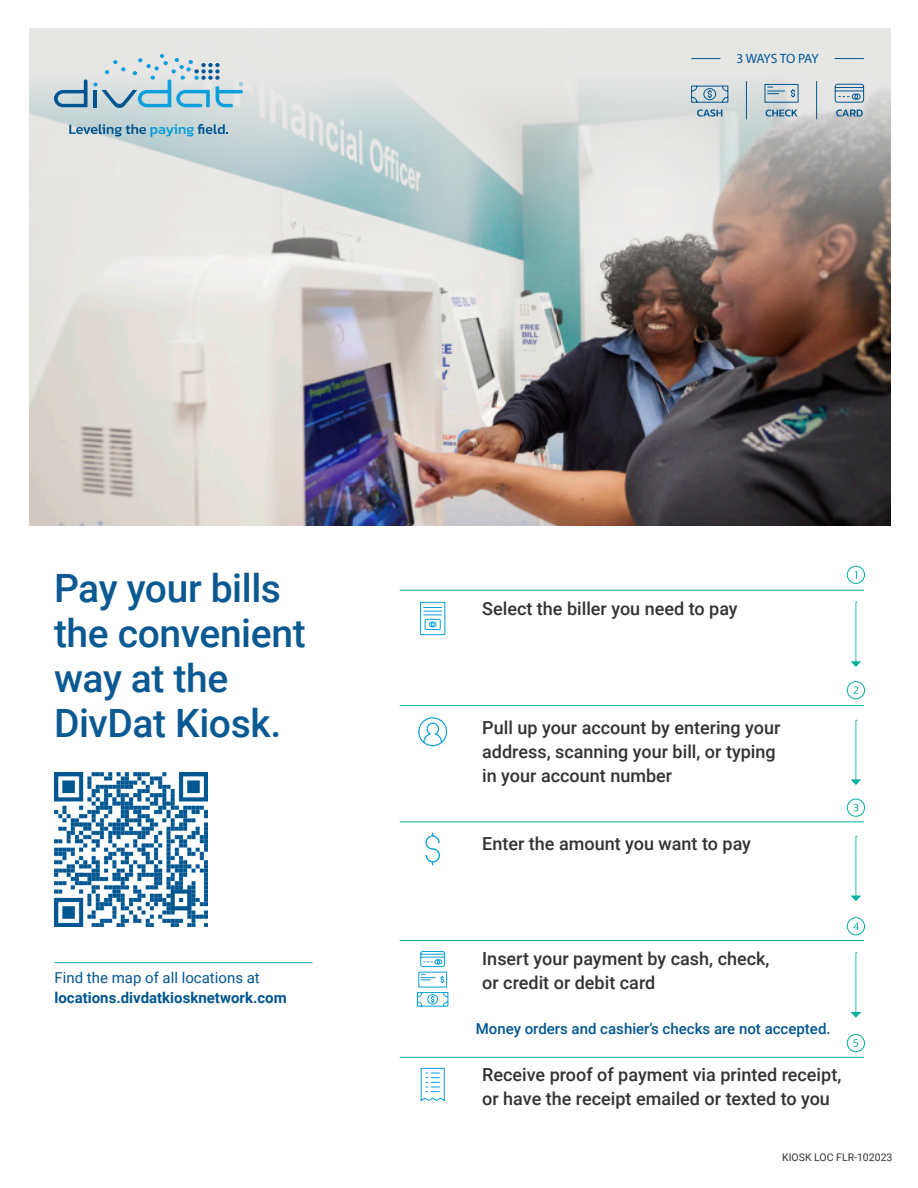
<style>
.page{position:relative;width:918px;height:1188px;background:#fff}
.page>*{position:absolute;margin:0;border:0;box-sizing:border-box;transform-origin:0 0}
.DFC_Body_Text{font:500 39px/45px "Roboto";letter-spacing:-.01em;color:#0b5992}
.DFC_Body_Text-2{font:500 18px/24px "Roboto";color:#323332}
.DFC_Body_Text-3{font:700 15px/19.5px "Roboto";color:#015691}
.t1{font:500 15px "Roboto";color:#015691}
.t2{font:13.5px "Myriad Pro";letter-spacing:-.07em;color:#015691}
.DFC_Body_Text-4{font:10.5px "Roboto";color:#323332}
.s1{font-weight:400}
</style>
<div class="page">
<img style="left:29px;top:29px;width:862px;height:496px">
<svg style="left:834px;top:83px;width:30px;height:20px"></svg>
<div style="left:765px;top:84px;width:33px;height:19px;border:1px solid #015691"></div>
<svg style="left:768px;top:87px;width:17px;height:7px"></svg>
<svg style="left:791px;top:89px;width:4px;height:9px"></svg>
<svg style="left:691px;top:85px;width:38px;height:18px"></svg>
<hr style="left:746px;top:81px;width:1px;height:38px;background:#015691">
<svg style="left:692px;top:58px;width:28px;height:1px"></svg>
<svg style="left:835px;top:58px;width:29px;height:1px"></svg>
<hr style="left:816px;top:81px;width:1px;height:38px;background:#015691">
<svg style="left:836px;top:109px;width:27px;height:8px"></svg>
<svg style="left:766px;top:109px;width:31px;height:8px"></svg>
<svg style="left:697px;top:109px;width:25px;height:8px"></svg>
<svg style="left:69px;top:124px;width:159px;height:13px;background:#8bb5c7"></svg>
<svg style="left:54px;top:54px;width:189px;height:54px;background:#bbd2db"></svg>
<div style="left:847px;top:566px;width:18px;height:18px;border:1px solid #00af9d;border-radius:50%"></div>
<hr style="left:400px;top:590px;width:464px;height:1px;background:#00af9d">
<div style="left:847px;top:799px;width:18px;height:18px;border:1px solid #00af9d;border-radius:50%"></div>
<svg style="left:854px;top:804px;width:4px;height:7px"></svg>
<hr style="left:400px;top:822px;width:464px;height:1px;background:#00af9d">
<div style="left:847px;top:1034px;width:18px;height:18px;border:1px solid #00af9d;border-radius:50%"></div>
<svg style="left:854px;top:1039px;width:4px;height:8px"></svg>
<hr style="left:400px;top:1057px;width:464px;height:1px;background:#00af9d">
<div style="left:847px;top:681px;width:18px;height:18px;border:1px solid #00af9d;border-radius:50%"></div>
<svg style="left:854px;top:686px;width:4px;height:8px"></svg>
<hr style="left:400px;top:705px;width:464px;height:1px;background:#00af9d">
<div style="left:847px;top:917px;width:18px;height:18px;border:1px solid #00af9d;border-radius:50%"></div>
<svg style="left:853px;top:923px;width:6px;height:7px"></svg>
<hr style="left:400px;top:940px;width:464px;height:1px;background:#00af9d">
<svg style="left:851px;top:602px;width:10px;height:65px"></svg>
<svg style="left:851px;top:720px;width:10px;height:65px"></svg>
<svg style="left:851px;top:836px;width:10px;height:65px"></svg>
<svg style="left:851px;top:953px;width:10px;height:65px"></svg>
<hr style="left:54px;top:962px;width:258px;height:1px;background:#00af9d">
<svg style="left:418px;top:717px;width:30px;height:30px"></svg>
<svg style="left:420px;top:951px;width:26px;height:17px"></svg>
<svg style="left:421px;top:974px;width:24px;height:10px"></svg>
<svg style="left:417px;top:992px;width:32px;height:15px"></svg>
<svg style="left:420px;top:601px;width:26px;height:35px"></svg>
<svg style="left:425px;top:832px;width:15px;height:34px"></svg>
<svg style="left:420px;top:1067px;width:25px;height:34px"></svg>
<img style="left:54px;top:772px;width:154px;height:154px">
<p class="t2" style="left:736px;top:50px;width:84px">3 WAYS TO PAY</p>
<p class="DFC_Body_Text" style="left:54px;top:564px;width:253px">Pay your bills the convenient way at the<br>DivDat Kiosk.</p>
<p class="DFC_Body_Text-3" style="left:54px;top:968px;width:234px"><span class="s1">Find the map of all locations at </span>locations.divdatkiosknetwork.com</p>
<p class="DFC_Body_Text-2" style="left:482px;top:596px;width:257px">Select the biller you need to pay</p>
<p class="DFC_Body_Text-2" style="left:482px;top:715px;width:300px">Pull up your account by entering your address, scanning your bill, or typing in your account number</p>
<p class="DFC_Body_Text-2" style="left:482px;top:831px;width:270px">Enter the amount you want to pay</p>
<p class="DFC_Body_Text-2" style="left:482px;top:946px;width:289px">Insert your payment by cash, check, or credit or debit card</p>
<p class="t1" style="left:476px;top:1018px;width:356px">Money orders and cashier’s checks are not accepted.</p>
<p class="DFC_Body_Text-2" style="left:482px;top:1062px;width:361px">Receive proof of payment via printed receipt, or have the receipt emailed or texted to you</p>
<p class="DFC_Body_Text-4" style="left:782px;top:1150px;width:112px">KIOSK LOC FLR-102023</p>
</div>
